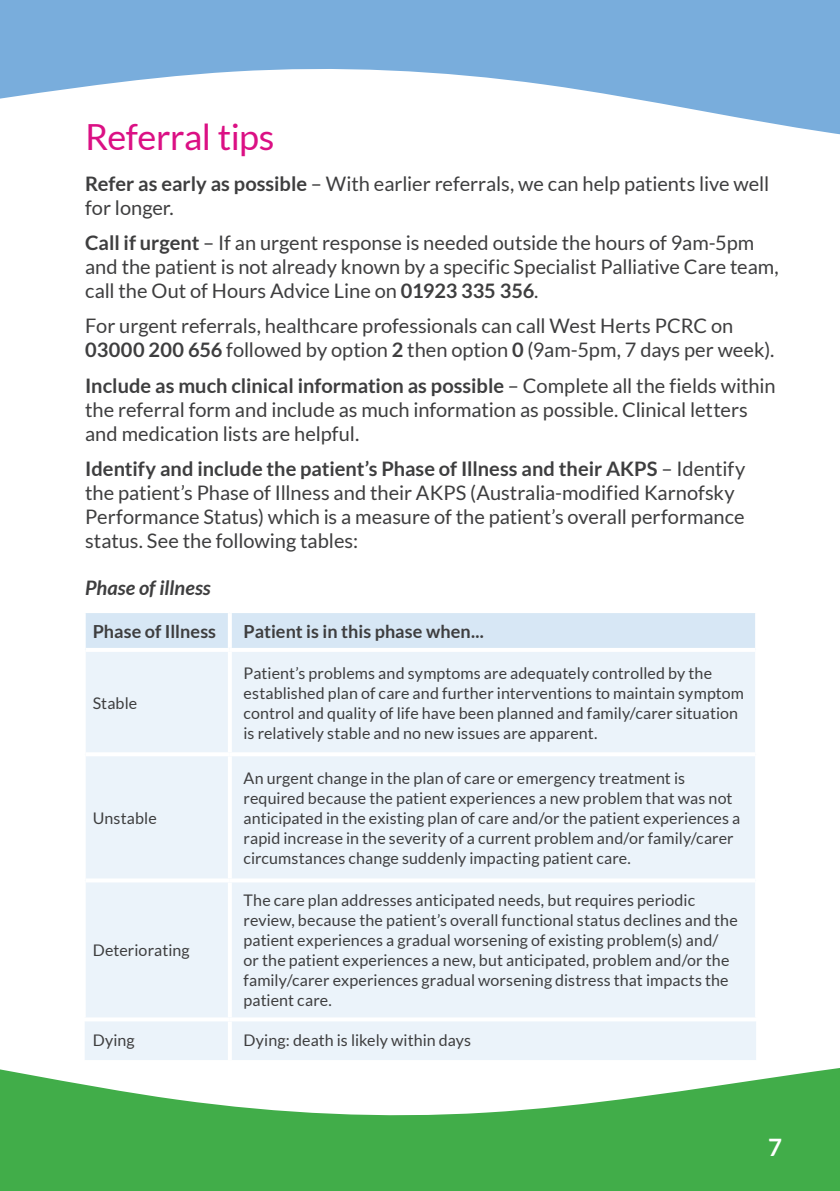
<style>
.page{position:relative;width:840px;height:1191px;background:#fff}
.page>*{position:absolute;margin:0;border:0;box-sizing:border-box;transform-origin:0 0}
.t1{font:36px "Lato";letter-spacing:-.015em;color:#db1084}
.t2{font:700 24px "Lato";color:#fff}
.t3{font:20px/24px "Lato";color:#3e3e3f}
.t4{font:italic 700 20px "Lato";color:#3e3e3f}
.t5{font:700 18px "Lato";color:#3e3e3f}
.t6{font:16px/20px "Lato";letter-spacing:.005em;color:#3e3e3f}
.s1{font-weight:700}
</style>
<div class="page">
<svg style="left:0;top:0;width:839px;height:134px;fill:#79addc"></svg>
<svg style="left:0;top:1030px;width:839px;height:161px;fill:#41ad49"></svg>
<div style="left:86px;top:613px;width:668px;height:35px;background:#d7e7f5"></div>
<div style="left:85px;top:652px;width:670px;height:408px;background:#ebf3fa"></div>
<hr style="left:84px;top:650px;width:2px;height:104px;background:#fff">
<hr style="left:754px;top:650px;width:2px;height:104px;background:#fff">
<hr style="left:84px;top:754px;width:2px;height:126px;background:#fff">
<hr style="left:754px;top:754px;width:2px;height:126px;background:#fff">
<hr style="left:84px;top:880px;width:2px;height:137px;background:#fff">
<hr style="left:754px;top:880px;width:2px;height:137px;background:#fff">
<hr style="left:228px;top:652px;width:4px;height:100px;background:#fff">
<hr style="left:228px;top:613px;width:4px;height:35px;background:#fff">
<hr style="left:228px;top:756px;width:4px;height:122px;background:#fff">
<hr style="left:228px;top:882px;width:4px;height:135px;background:#fff">
<hr style="left:228px;top:1021px;width:4px;height:39px;background:#fff">
<hr style="left:86px;top:752px;width:144px;height:4px;background:#fff">
<hr style="left:230px;top:752px;width:524px;height:4px;background:#fff">
<hr style="left:86px;top:878px;width:144px;height:4px;background:#fff">
<hr style="left:230px;top:878px;width:524px;height:4px;background:#fff">
<hr style="left:84px;top:1017px;width:146px;height:4px;background:#fff">
<hr style="left:230px;top:1017px;width:526px;height:4px;background:#fff">
<h1 class="t1" style="left:85px;top:116px;width:191px">Referral tips</h1>
<p class="t3" style="left:85px;top:171px;width:685px"><span class="s1">Refer as early as possible</span> – With earlier referrals, we can help patients live well for longer.</p>
<p class="t3" style="left:85px;top:230px;width:694px"><span class="s1">Call if urgent</span> – If an urgent response is needed outside the hours of 9am-5pm and the patient is not already known by a specific Specialist Palliative Care team, call the Out of Hours Advice Line on <span class="s1">01923 335 356</span>.</p>
<p class="t3" style="left:85px;top:314px;width:690px">For urgent referrals, healthcare professionals can call West Herts PCRC on<br><span class="s1">03000 200 656</span> followed by option <span class="s1">2</span> then option <span class="s1">0</span> (9am-5pm, 7 days per week).</p>
<p class="t3" style="left:85px;top:373px;width:691px"><span class="s1">Include as much clinical information as possible</span> – Complete all the fields within the referral form and include as much information as possible. Clinical letters and medication lists are helpful.</p>
<p class="t3" style="left:85px;top:456px;width:661px"><span class="s1">Identify and include the patient’s Phase of Illness and their AKPS</span> – Identify the patient’s Phase of Illness and their AKPS (Australia-modified Karnofsky Performance Status) which is a measure of the patient’s overall performance status. See the following tables:</p>
<p class="t4" style="left:85px;top:576px;width:127px">Phase of illness</p>
<p class="t5" style="left:93px;top:621px;width:125px">Phase of Illness</p>
<p class="t5" style="left:243px;top:621px;width:241px">Patient is in this phase when...</p>
<p class="t6" style="left:93px;top:692px;width:46px">Stable</p>
<p class="t6" style="left:93px;top:808px;width:66px">Unstable</p>
<p class="t6" style="left:93px;top:940px;width:98px">Deteriorating</p>
<p class="t6" style="left:243px;top:662px;width:501px">Patient’s problems and symptoms are adequately controlled by the established plan of care and further interventions to maintain symptom control and quality of life have been planned and family/carer situation is relatively stable and no new issues are apparent.</p>
<p class="t6" style="left:243px;top:768px;width:498px">An urgent change in the plan of care or emergency treatment is required because the patient experiences a new problem that was not anticipated in the existing plan of care and/or the patient experiences a rapid increase in the severity of a current problem and/or family/carer circumstances change suddenly impacting patient care.</p>
<p class="t6" style="left:243px;top:890px;width:495px">The care plan addresses anticipated needs, but requires periodic review, because the patient’s overall functional status declines and the patient experiences a gradual worsening of existing problem(s) and/ or the patient experiences a new, but anticipated, problem and/or the family/carer experiences gradual worsening distress that impacts the patient care.</p>
<p class="t6" style="left:93px;top:1030px;width:44px">Dying</p>
<p class="t6" style="left:243px;top:1030px;width:229px">Dying: death is likely within days</p>
<h2 class="t2" style="left:767px;top:1134px;width:15px">7</h2>
</div>
